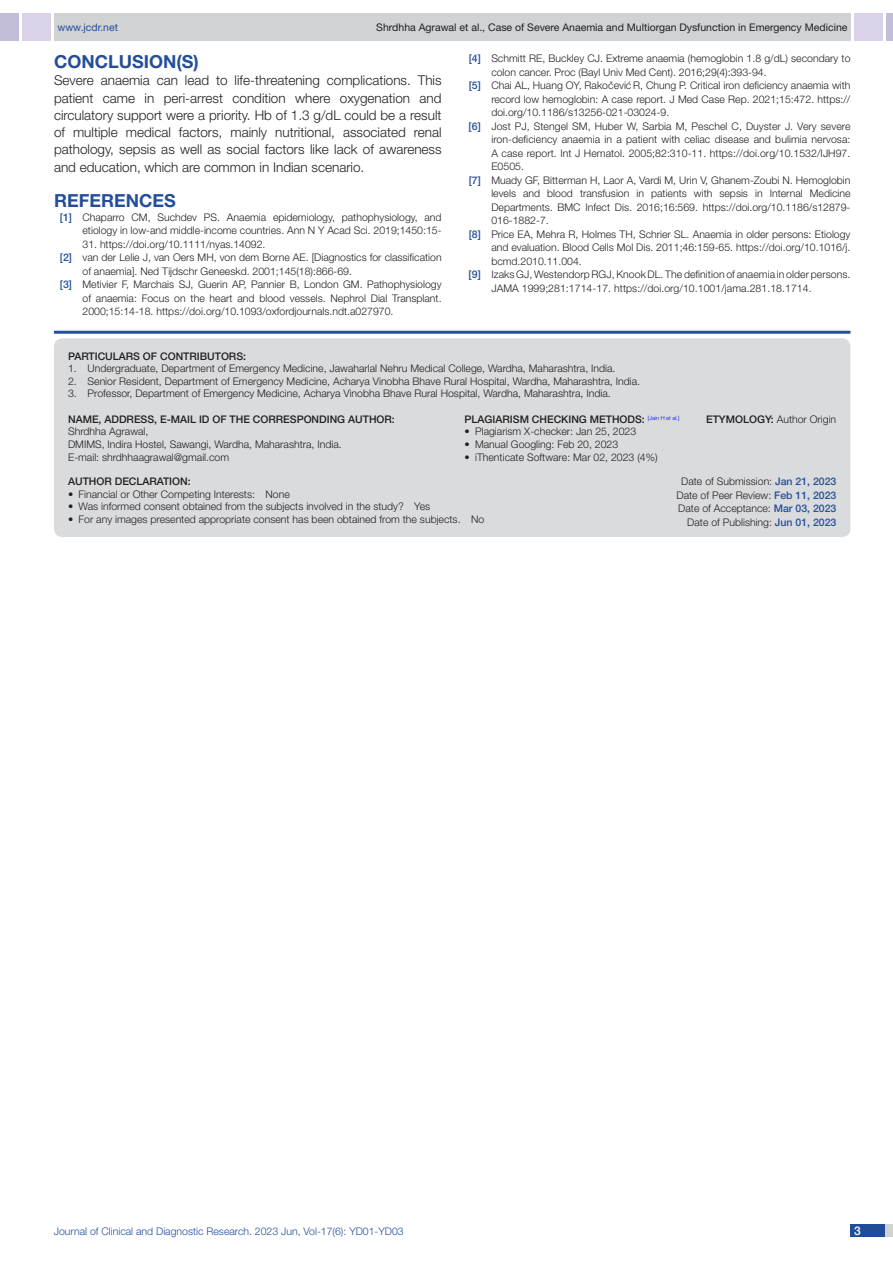
<style>
.page{position:relative;width:893px;height:1263px;background:#fff}
.page>*{position:absolute;margin:0;border:0;box-sizing:border-box;transform-origin:0 0}
.Heading{font:700 18px "Helvetica Neue";color:#244e9b}
.Body_text{font:300 13.5px/17.2px "Helvetica Neue";color:#231f20;text-align:justify}
.t1{font:500 12px "Helvetica Neue";color:#fff}
.Partic_Contri_Txt{font:300 10.5px/13.5px "Helvetica Neue";color:#231f20;text-align:right}
.Partic_Contri_Head{font:500 10.5px "Helvetica Neue";color:#231f20}
.tb_txt{font:300 10.5px "Helvetica Neue";color:#231f20}
.t2{font:10.5px "Helvetica Neue";color:#231f20}
.t3{font:300 10.5px "Helvetica Neue";color:#244e9b}
.Partic_Contri_Head-2{font:300 10.5px "Helvetica Neue";color:#231f20}
.t4{font:10.5px "Helvetica Neue";color:#244e9b}
.Partic_Contri_Head-3{font:300 5.7px "Helvetica Neue";color:#00f}
.s1{font-weight:500;color:#244e9b}
.s2{font-weight:500;font-size:10.5px;color:#231f20}
.s3{font-weight:500}
</style>
<div class="page">
<div style="left:54px;top:13px;width:796px;height:28px;background:#d1d2d4"></div>
<div style="left:0;top:13px;width:19px;height:28px;background:#c2bed7"></div>
<div style="left:22px;top:13px;width:29px;height:28px;background:#d9d2e8"></div>
<div style="left:886px;top:13px;width:7px;height:28px;background:#c2bed7"></div>
<div style="left:854px;top:13px;width:29px;height:28px;background:#d9d2e8"></div>
<div style="left:850px;top:1224px;width:43px;height:13px;background:#d1d2d4"></div>
<div style="left:850px;top:1224px;width:35px;height:13px;background:#214c99"></div>
<hr style="left:54px;top:331px;width:796px;height:3px;background:#244e9b">
<div style="left:54px;top:338px;width:796px;height:199px;background:#dadbdc;border-radius:9px"></div>
<p class="t4" style="left:57px;top:21px;width:62px">www.jcdr.net</p>
<p class="t2" style="left:376px;top:21px;width:473px">Shrdhha Agrawal et al., Case of Severe Anaemia and Multiorgan Dysfunction in Emergency Medicine</p>
<p class="Heading" style="left:54px;top:51px;width:146px">CONCLUSION(S)</p>
<p class="Body_text" style="left:54px;top:72px;width:389px">Severe anaemia can lead to life-threatening complications. This patient came in peri-arrest condition where oxygenation and circulatory support were a priority. Hb of 1.3 g/dL could be a result of multiple medical factors, mainly nutritional, associated renal pathology, sepsis as well as social factors like lack of awareness and education, which are common in Indian scenario.</p>
<p class="Heading" style="left:54px;top:190px;width:123px">REFERENCES</p>
<p class="Partic_Contri_Txt" style="left:60px;top:210px;width:383px"><span class="s1">[1]</span> Chaparro CM, Suchdev PS. Anaemia epidemiology, pathophysiology, and etiology in low-and middle-income countries. Ann N Y Acad Sci. 2019;1450:15-</p>
<p class="Partic_Contri_Txt" style="left:82px;top:237px;width:185px">31. https://doi.org/10.1111/nyas.14092.</p>
<p class="Partic_Contri_Txt" style="left:60px;top:251px;width:383px"><span class="s1">[2]</span> van der Lelie J, van Oers MH, von dem Borne AE. [Diagnostics for classification</p>
<p class="Partic_Contri_Txt" style="left:82px;top:264px;width:271px">of anaemia]. Ned Tijdschr Geneeskd. 2001;145(18):866-69.</p>
<p class="Partic_Contri_Txt" style="left:60px;top:278px;width:383px"><span class="s1">[3]</span> Metivier F, Marchais SJ, Guerin AP, Pannier B, London GM. Pathophysiology</p>
<p class="Partic_Contri_Txt" style="left:82px;top:291px;width:361px">of anaemia: Focus on the heart and blood vessels. Nephrol Dial Transplant.</p>
<p class="Partic_Contri_Txt" style="left:82px;top:305px;width:313px">2000;15:14-18. https://doi.org/10.1093/oxfordjournals.ndt.a027970.</p>
<p class="Partic_Contri_Txt" style="left:469px;top:52px;width:383px"><span class="s1">[4]</span> Schmitt RE, Buckley CJ. Extreme anaemia (hemoglobin 1.8 g/dL) secondary to</p>
<p class="Partic_Contri_Txt" style="left:491px;top:65px;width:277px">colon cancer. Proc (Bayl Univ Med Cent). 2016;29(4):393-94.</p>
<p class="Partic_Contri_Txt" style="left:469px;top:79px;width:383px"><span class="s1">[5]</span> Chai AL, Huang OY, Rakocˇevic´ R, Chung P. Critical iron deficiency anaemia with</p>
<p class="Partic_Contri_Txt" style="left:491px;top:92px;width:361px">record low hemoglobin: A case report. J Med Case Rep. 2021;15:472. https://</p>
<p class="Partic_Contri_Txt" style="left:491px;top:106px;width:180px">doi.org/10.1186/s13256-021-03024-9.</p>
<p class="Partic_Contri_Txt" style="left:469px;top:119px;width:383px"><span class="s1">[6]</span> Jost PJ, Stengel SM, Huber W, Sarbia M, Peschel C, Duyster J. Very severe</p>
<p class="Partic_Contri_Txt" style="left:491px;top:133px;width:361px">iron-deficiency anaemia in a patient with celiac disease and bulimia nervosa:</p>
<p class="Partic_Contri_Txt" style="left:491px;top:146px;width:361px">A case report. Int J Hematol. 2005;82:310-11. https://doi.org/10.1532/IJH97.</p>
<p class="Partic_Contri_Txt" style="left:491px;top:160px;width:34px">E0505.</p>
<p class="Partic_Contri_Txt" style="left:469px;top:173px;width:383px"><span class="s1">[7]</span> Muady GF, Bitterman H, Laor A, Vardi M, Urin V, Ghanem-Zoubi N. Hemoglobin</p>
<p class="Partic_Contri_Txt" style="left:491px;top:187px;width:361px">levels and blood transfusion in patients with sepsis in Internal Medicine</p>
<p class="Partic_Contri_Txt" style="left:491px;top:200px;width:361px">Departments. BMC Infect Dis. 2016;16:569. https://doi.org/10.1186/s12879-</p>
<p class="Partic_Contri_Txt" style="left:491px;top:214px;width:59px">016-1882-7.</p>
<p class="Partic_Contri_Txt" style="left:469px;top:227px;width:383px"><span class="s1">[8]</span> Price EA, Mehra R, Holmes TH, Schrier SL. Anaemia in older persons: Etiology</p>
<p class="Partic_Contri_Txt" style="left:491px;top:241px;width:361px">and evaluation. Blood Cells Mol Dis. 2011;46:159-65. https://doi.org/10.1016/j.</p>
<p class="Partic_Contri_Txt" style="left:491px;top:254px;width:92px">bcmd.2010.11.004.</p>
<p class="Partic_Contri_Txt" style="left:469px;top:268px;width:383px"><span class="s1">[9]</span> Izaks GJ, Westendorp RGJ, Knook DL. The definition of anaemia in older persons.</p>
<p class="Partic_Contri_Txt" style="left:491px;top:281px;width:322px">JAMA 1999;281:1714-17. https://doi.org/10.1001/jama.281.18.1714.</p>
<p class="Partic_Contri_Head" style="left:68px;top:350px;width:13px">PARTI</p>
<p class="Partic_Contri_Head" style="left:98px;top:350px;width:16px">CULAR</p>
<p class="Partic_Contri_Head" style="left:133px;top:350px;width:50px">S OF CONTRI</p>
<p class="Partic_Contri_Head" style="left:200px;top:350px;width:48px">BUTORS:</p>
<p class="Partic_Contri_Txt" style="left:68px;top:362px;width:549px">1. Undergraduate, Department of Emergency Medicine, Jawaharlal Nehru Medical College, Wardha, Maharashtra, India.</p>
<p class="Partic_Contri_Txt" style="left:68px;top:374px;width:573px">2. Senior Resident, Department of Emergency Medicine, Acharya Vinobha Bhave Rural Hospital, Wardha, Maharashtra, India.</p>
<p class="Partic_Contri_Txt" style="left:68px;top:387px;width:544px">3. Professor, Department of Emergency Medicine, Acharya Vinobha Bhave Rural Hospital, Wardha, Maharashtra, India.</p>
<p class="Partic_Contri_Head" style="left:465px;top:413px;width:14px">PLAGIARI</p>
<p class="Partic_Contri_Head" style="left:513px;top:413px;width:56px">SM CHECKING</p>
<p class="Partic_Contri_Head" style="left:590px;top:413px;width:17px">METH</p>
<p class="Partic_Contri_Head-3" style="left:620px;top:414px;width:61px"><span class="s2">ODS:</span> [Jain H et al.]</p>
<p class="tb_txt" style="left:465px;top:425px;width:173px">• Plagiarism X-checker: Jan 25, 2023</p>
<p class="tb_txt" style="left:465px;top:438px;width:155px">• Manual Googling: Feb 20, 2023</p>
<p class="tb_txt" style="left:465px;top:450px;width:194px">• iThenticate Software: Mar 02, 2023 (4%)</p>
<p class="Partic_Contri_Head" style="left:68px;top:413px;width:45px">NAME, ADDRE</p>
<p class="Partic_Contri_Head" style="left:141px;top:413px;width:46px">SS, E-MAIL</p>
<p class="Partic_Contri_Head" style="left:199px;top:413px;width:39px">ID OF THE</p>
<p class="Partic_Contri_Head" style="left:253px;top:413px;width:24px">CORRE</p>
<p class="Partic_Contri_Head" style="left:290px;top:413px;width:30px">SPONDING</p>
<p class="Partic_Contri_Head" style="left:348px;top:413px;width:8px">AUTH</p>
<p class="Partic_Contri_Head" style="left:377px;top:413px;width:20px">OR:</p>
<p class="Partic_Contri_Head-2" style="left:706px;top:413px;width:132px"><span class="s3">ETYMO LOGY:</span> Author Origin</p>
<p class="Partic_Contri_Txt" style="left:68px;top:425px;width:82px">Shrdhha Agrawal,</p>
<p class="Partic_Contri_Txt" style="left:68px;top:437px;width:275px">DMIMS, Indira Hostel, Sawangi, Wardha, Maharashtra, India.</p>
<p class="Partic_Contri_Txt" style="left:68px;top:450px;width:163px">E-mail: shrdhhaagrawal@gmail.com</p>
<p class="Partic_Contri_Txt" style="left:681px;top:475px;width:157px">Date of Submission: <span class="s1">JAN 21, 2023</span></p>
<p class="Partic_Contri_Txt" style="left:676px;top:488px;width:161px">Date of Peer Review: <span class="s1">FEB 11, 2023</span></p>
<p class="Partic_Contri_Txt" style="left:678px;top:502px;width:160px">Date of Acceptance: <span class="s1">MAR 03, 2023</span></p>
<p class="Partic_Contri_Txt" style="left:687px;top:515px;width:151px">Date of Publishing: <span class="s1">JUN 01, 2023</span></p>
<p class="Partic_Contri_Head" style="left:68px;top:475px;width:124px">AUTHO R DEC LARATION:</p>
<p class="Partic_Contri_Txt" style="left:68px;top:487px;width:223px">• Financial or Other Competing Interests: None</p>
<p class="Partic_Contri_Txt" style="left:68px;top:500px;width:364px">• Was informed consent obtained from the subjects involved in the study? Yes</p>
<p class="Partic_Contri_Txt" style="left:68px;top:512px;width:418px">• For any images presented appropriate consent has been obtained from the subjects. No</p>
<p class="t3" style="left:54px;top:1225px;width:351px">Journal of Clinical and Diagnostic Research. 2023 Jun, Vol-17(6): YD01-YD03</p>
<p class="t1" style="left:854px;top:1223px;width:8px">3</p>
</div>
